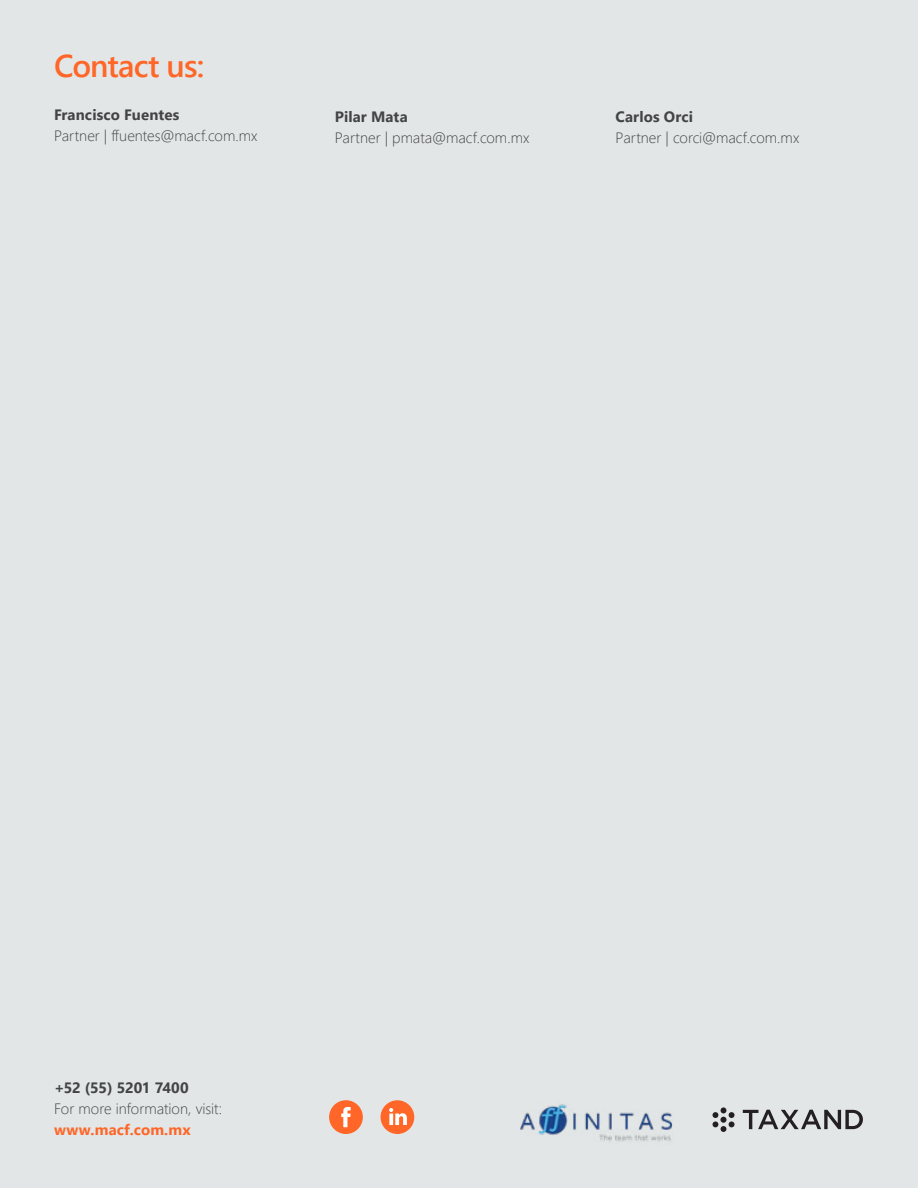
<style>
.page{position:relative;width:918px;height:1188px;background:#e2e6e7}
.page>*{position:absolute;margin:0;border:0;box-sizing:border-box;transform-origin:0 0}
.t1{font:600 31.5px "Segoe UI";letter-spacing:-.03em;color:#ff6627}
.t2{font:300 15px "Segoe UI";color:#444}
.t3{font:700 15px "Segoe UI";letter-spacing:.01em;color:#444}
.t4{font:700 15px "Segoe UI";letter-spacing:-.02em;color:#444}
.t5{font:700 15px "Segoe UI";letter-spacing:.01em;color:#ff6627}
</style>
<div class="page">
<svg style="left:743px;top:1110px;width:120px;height:19px"></svg>
<svg style="left:713px;top:1107px;width:22px;height:25px"></svg>
<div style="left:329px;top:1100px;width:34px;height:34px;background:#ff6627;border-radius:50%"></div>
<svg style="left:341px;top:1107px;width:10px;height:20px"></svg>
<div style="left:381px;top:1100px;width:33px;height:34px;background:#ff6627;border-radius:50%"></div>
<svg style="left:389px;top:1108px;width:18px;height:17px"></svg>
<img style="left:520px;top:1104px;width:153px;height:38px">
<h1 class="t1" style="left:54px;top:36px;width:152px">Contact us:</h1>
<p class="t3" style="left:54px;top:100px;width:127px">Francisco Fuentes</p>
<p class="t2" style="left:54px;top:121px;width:205px">Partner | ffuentes@macf.com.mx</p>
<p class="t3" style="left:335px;top:102px;width:75px">Pilar Mata</p>
<p class="t2" style="left:335px;top:123px;width:196px">Partner | pmata@macf.com.mx</p>
<p class="t3" style="left:616px;top:102px;width:79px">Carlos Orci</p>
<p class="t2" style="left:616px;top:123px;width:185px">Partner | corci@macf.com.mx</p>
<p class="t4" style="left:54px;top:1074px;width:136px">+52 (55) 5201 7400</p>
<p class="t2" style="left:54px;top:1095px;width:170px">For more information, visit:</p>
<p class="t5" style="left:54px;top:1116px;width:138px">www.macf.com.mx</p>
</div>
